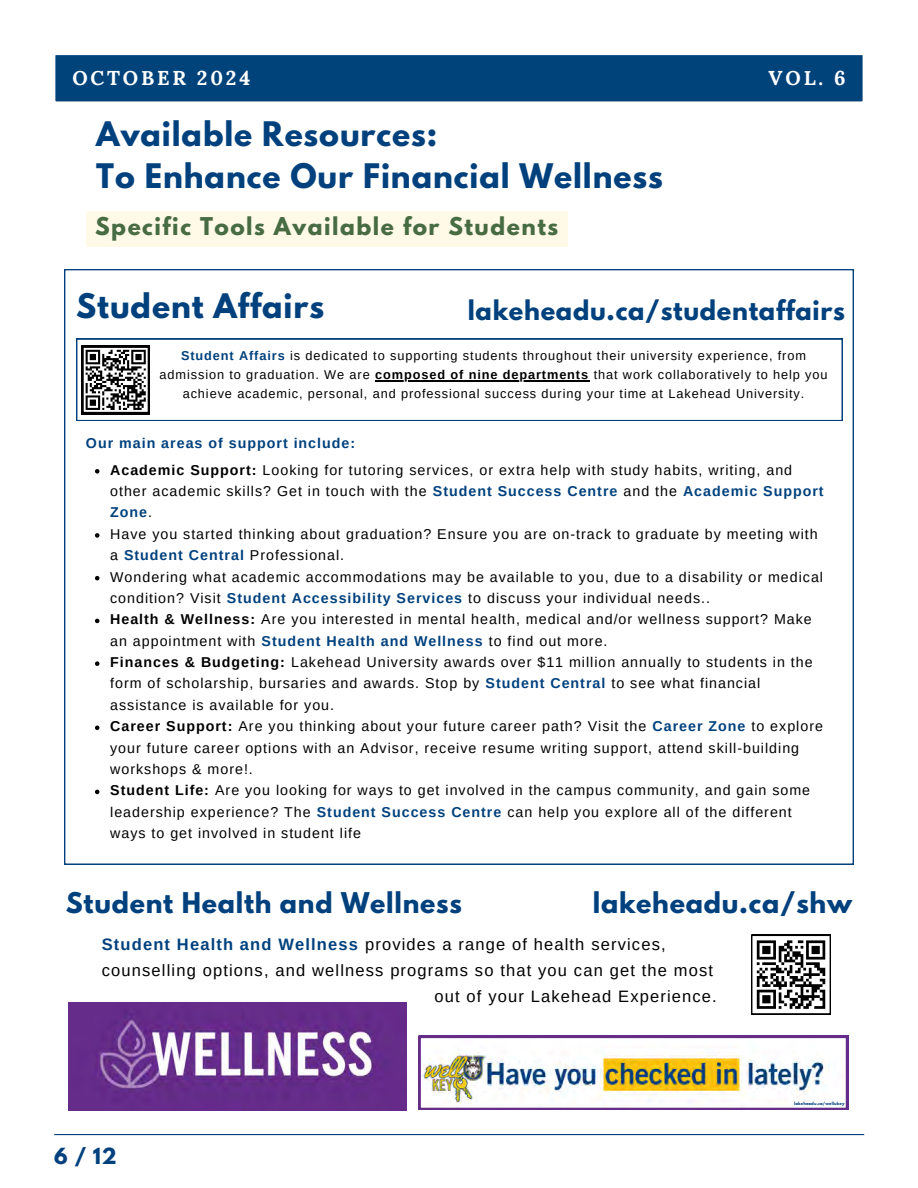
<style>
.page{position:relative;width:918px;height:1188px;background:#fff}
.page>*{position:absolute;margin:0;border:0;box-sizing:border-box;transform-origin:0 0}
.t1{font:700 30px/41.7px "League Spartan";letter-spacing:.03em;color:#00417d}
.t2{font:700 25.35px "League Spartan";letter-spacing:.03em;color:#00417d}
.t3{font:700 24px "League Spartan";letter-spacing:.03em;color:#00417d}
.t4{font:700 21.75px "League Spartan";letter-spacing:.07em;color:#476c44}
.t5{font:700 19.95px "Lora";letter-spacing:.14em;color:#fff}
.t6{font:700 19.65px "League Spartan";color:#00417d}
.t7{font:16.5px/25.8px "Arimo";letter-spacing:.07em;color:#000}
.t8{font:14.25px/21.3px "Arimo";letter-spacing:.07em;color:#000}
.t9{font:700 14.25px "Arimo";letter-spacing:.07em;color:#00417d}
.t10{font:12.75px/19.2px "Arimo";letter-spacing:.07em;color:#000;text-align:center}
.t11{font:700 3.9px "League Spartan";letter-spacing:.03em;color:#00417d}
.s1{font-weight:700;color:#00417d}
.s2{font-weight:700}
</style>
<div class="page">
<div style="left:55px;top:55px;width:808px;height:47px;background:#00427a"></div>
<div style="left:86px;top:212px;width:482px;height:35px;background:#fff9e7"></div>
<svg style="left:64px;top:269px;width:790px;height:595px"></svg>
<svg style="left:95px;top:469px;width:4px;height:5px"></svg>
<svg style="left:95px;top:533px;width:4px;height:5px"></svg>
<svg style="left:95px;top:576px;width:4px;height:4px"></svg>
<svg style="left:95px;top:619px;width:4px;height:4px"></svg>
<svg style="left:95px;top:661px;width:4px;height:5px"></svg>
<svg style="left:95px;top:726px;width:4px;height:4px"></svg>
<svg style="left:95px;top:790px;width:4px;height:4px"></svg>
<svg style="left:76px;top:339px;width:766px;height:82px"></svg>
<svg style="left:751px;top:935px;width:80px;height:79px"></svg>
<img style="left:69px;top:1002px;width:337px;height:108px">
<img style="left:419px;top:1036px;width:429px;height:74px">
<hr style="left:54px;top:1134px;width:810px;height:1px;background:#00417d">
<h3 class="t5" style="left:72px;top:65px;width:179px">OCTOBER 2024</h3>
<h3 class="t5" style="left:769px;top:65px;width:78px">VOL. 6</h3>
<h1 class="t1" style="left:96px;top:117px;width:568px">Available Resources:<br>To Enhance Our Financial Wellness</h1>
<h4 class="t4" style="left:95px;top:216px;width:464px">Specific Tools Available for Students</h4>
<h1 class="t1" style="left:76px;top:289px;width:249px">Student Affairs</h1>
<h2 class="t3" style="left:468px;top:298px;width:379px">lakeheadu.ca/studentaffairs</h2>
<p class="t10" style="left:160px;top:346px;width:669px"><span class="s1">Student Affairs</span> is dedicated to supporting students throughout their university experience, from admission to graduation. We are <span class="s2">composed of nine departments</span> that work collaboratively to help you</p>
<h6 class="t10" style="left:183px;top:384px;width:623px">achieve academic, personal, and professional success during your time at Lakehead University.</h6>
<p class="t9" style="left:86px;top:435px;width:271px">Our main areas of support include:</p>
<p class="t8" style="left:110px;top:459px;width:715px"><span class="s2">Academic Support:</span> Looking for tutoring services, or extra help with study habits, writing, and other academic skills? Get in touch with the <span class="s1">Student Success Centre</span> and the <span class="s1">Academic Support<br>Zone</span>.</p>
<p class="t8" style="left:110px;top:523px;width:709px">Have you started thinking about graduation? Ensure you are on-track to graduate by meeting with a <span class="s1">Student Central</span> Professional.</p>
<p class="t8" style="left:110px;top:566px;width:714px">Wondering what academic accommodations may be available to you, due to a disability or medical condition? Visit <span class="s1">Student Accessibility Services</span> to discuss your individual needs..</p>
<p class="t8" style="left:110px;top:609px;width:703px"><span class="s2">Health &amp; Wellness:</span> Are you interested in mental health, medical and/or wellness support? Make an appointment with <span class="s1">Student Health and Wellness</span> to find out more.</p>
<p class="t8" style="left:110px;top:651px;width:704px"><span class="s2">Finances &amp; Budgeting:</span> Lakehead University awards over $11 million annually to students in the form of scholarship, bursaries and awards. Stop by <span class="s1">Student Central</span> to see what financial assistance is available for you.</p>
<p class="t8" style="left:110px;top:716px;width:714px"><span class="s2">Career Support:</span> Are you thinking about your future career path? Visit the <span class="s1">Career Zone</span> to explore your future career options with an Advisor, receive resume writing support, attend skill-building workshops &amp; more!.</p>
<p class="t8" style="left:110px;top:780px;width:702px"><span class="s2">Student Life:</span> Are you looking for ways to get involved in the campus community, and gain some leadership experience? The <span class="s1">Student Success Centre</span> can help you explore all of the different ways to get involved in student life</p>
<h2 class="t2" style="left:66px;top:890px;width:398px">Student Health and Wellness</h2>
<h2 class="t2" style="left:593px;top:890px;width:261px">lakeheadu.ca/shw</h2>
<h5 class="t7" style="left:102px;top:931px;width:613px"><span class="s1">Student Health and Wellness</span> provides a range of health services, counselling options, and wellness programs so that you can get the most</h5>
<p class="t7" style="left:435px;top:983px;width:284px">out of your Lakehead Experience.</p>
<p class="t6" style="left:54px;top:1146px;width:64px">6 / 12</p>
<p class="t11" style="left:794px;top:1102px;width:52px">lakeheadu.ca/wellukey</p>
</div>
